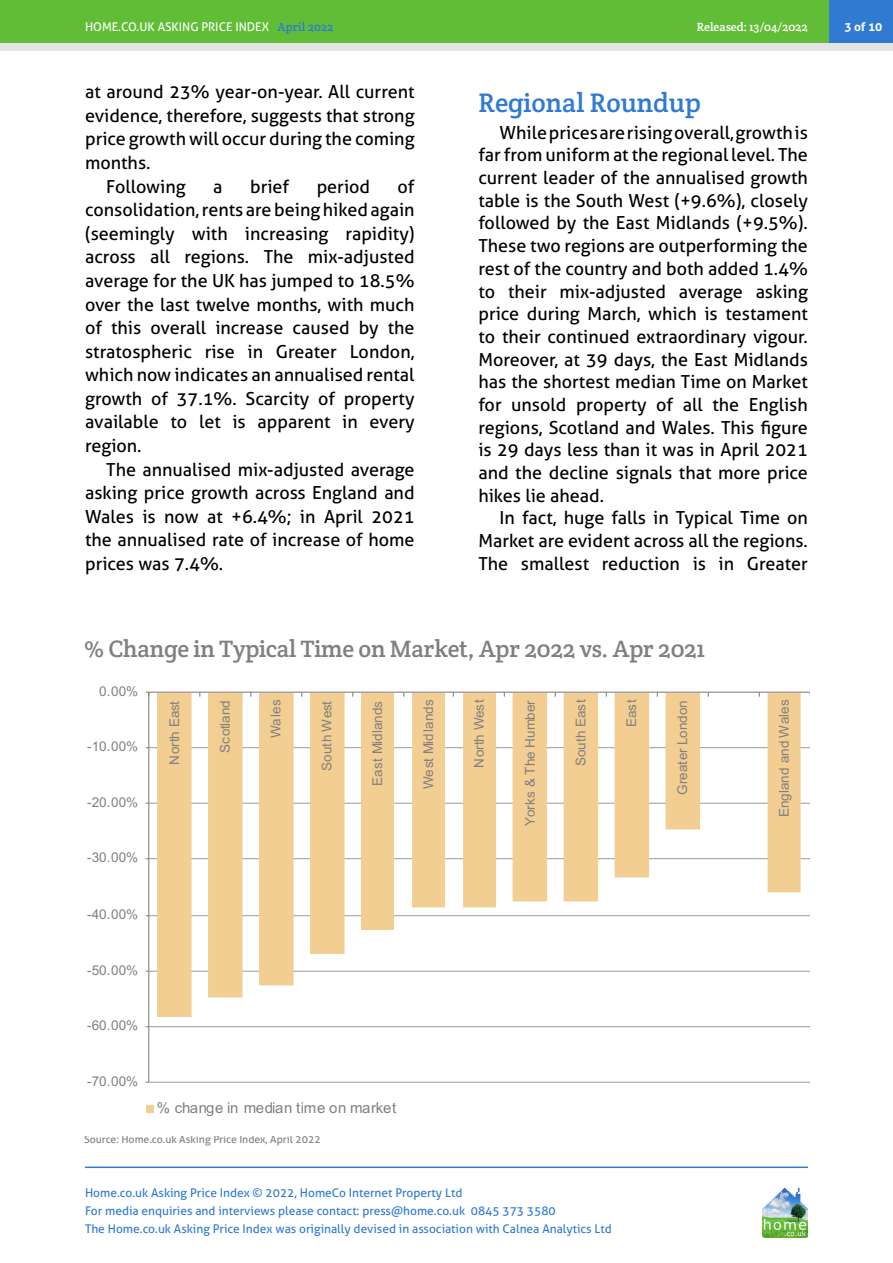
<style>
.page{position:relative;width:893px;height:1263px;background:#fff}
.page>*{position:absolute;margin:0;border:0;box-sizing:border-box;transform-origin:0 0}
.HAPI_Sub_subhead{font:27px "Crete Round";color:#307ad1}
.HAPI_graphic_title{font:24px "Crete Round";letter-spacing:-.01em;color:#808080}
.HAPI_body{font:18px/23.5px "Aller";color:#000;text-align:justify}
.t1{font:15px "Arial";color:#808080}
.t2{font:13.5px "Arial";color:#808080}
.t3{font:12px/18px "Aller";color:#307ad1}
.t4{font:12px "Aller";color:#fff}
.t5{font:12px "Crete Round";color:#fff}
.t6{font:700 12px "Aller";color:#fff}
.HAPI_Source{font:10.5px "Aller";color:#808080}
.s1{font-family:"Crete Round";color:#307ad1}
</style>
<div class="page">
<hr style="left:85px;top:1166px;width:723px;height:2px;background:#307ad1">
<div style="left:0;top:0;width:893px;height:51px;background:#e4e4e4"></div>
<div style="left:0;top:0;width:893px;height:43px;background:#62bd36"></div>
<img style="left:762px;top:1188px;width:46px;height:49px">
<div style="left:829px;top:0;width:64px;height:43px;background:#307ad1"></div>
<hr style="left:149px;top:1082px;width:661px;height:1px;background:#b3b3b3">
<hr style="left:149px;top:1026px;width:661px;height:1px;background:#b0b0b0">
<hr style="left:149px;top:971px;width:661px;height:1px;background:#b5b5b5">
<hr style="left:149px;top:915px;width:661px;height:1px;background:#afafaf">
<hr style="left:149px;top:858px;width:661px;height:1px;background:#aeaeae">
<hr style="left:149px;top:803px;width:661px;height:1px;background:#b7b7b7">
<hr style="left:149px;top:747px;width:661px;height:1px;background:#acacac">
<svg style="left:157px;top:693px;width:644px;height:324px"></svg>
<hr style="left:148px;top:692px;width:1px;height:390px;background:#868686">
<hr style="left:149px;top:692px;width:661px;height:1px;background:#868686">
<div style="left:147px;top:1105px;width:7px;height:8px;background:#f3ce92"></div>
<p class="t4" style="left:85px;top:19px;width:250px">HOME.CO.UK ASKING PRICE INDEX <span class="s1">April 2022</span></p>
<p class="t5" style="left:697px;top:19px;width:113px">Released: 13/04/2022</p>
<p class="t6" style="left:844px;top:19px;width:39px">3 of 10</p>
<p class="HAPI_body" style="left:85px;top:80px;width:331px">at around 23% year-on-year. All current evidence, therefore, suggests that strong price growth will occur during the coming months.</p>
<p class="HAPI_body" style="left:106px;top:174px;width:81px">Following</p>
<p class="HAPI_body" style="left:213px;top:174px;width:11px">a</p>
<p class="HAPI_body" style="left:250px;top:174px;width:41px">brief</p>
<p class="HAPI_body" style="left:317px;top:174px;width:55px">period</p>
<p class="HAPI_body" style="left:85px;top:174px;width:331px;text-indent:313px">of consolidation, rents are being hiked again (seemingly with increasing rapidity) across all regions. The mix-adjusted average for the UK has jumped to 18.5% over the last twelve months, with much of this overall increase caused by the stratospheric rise in Greater London, which now indicates an annualised rental growth of 37.1%. Scarcity of property available to let is apparent in every region.</p>
<p class="HAPI_body" style="left:85px;top:457px;width:331px;text-indent:21px">The annualised mix-adjusted average asking price growth across England and Wales is now at +6.4%; in April 2021 the annualised rate of increase of home prices was 7.4%.</p>
<p class="HAPI_Sub_subhead" style="left:478px;top:85px;width:224px">Regional Roundup</p>
<p class="HAPI_body" style="left:478px;top:121px;width:331px;line-height:22.6px;text-indent:21px">While prices are rising overall, growth is far from uniform at the regional level. The current leader of the annualised growth table is the South West (+9.6%), closely followed by the East Midlands (+9.5%).<br>These two regions are outperforming the rest of the country and both added 1.4% to their mix-adjusted average asking price during March, which is testament to their continued extraordinary vigour.<br>Moreover, at 39 days, the East Midlands has the shortest median Time on Market for unsold property of all the English regions, Scotland and Wales. This figure is 29 days less than it was in April 2021 and the decline signals that more price hikes lie ahead.</p>
<p class="HAPI_body" style="left:478px;top:507px;width:331px;line-height:22.6px;text-indent:21px">In fact, huge falls in Typical Time on Market are evident across all the regions.<br>The smallest reduction is in Greater</p>
<p class="HAPI_graphic_title" style="left:84px;top:633px;width:622px">% Change in Typical Time on Market, Apr 2022 vs. Apr 2021</p>
<p class="t2" style="left:99px;top:682px;width:41px">0.00%</p>
<p class="t2" style="left:87px;top:737px;width:52px">-10.00%</p>
<p class="t2" style="left:87px;top:793px;width:52px">-20.00%</p>
<p class="t2" style="left:87px;top:848px;width:52px">-30.00%</p>
<p class="t2" style="left:87px;top:905px;width:52px">-40.00%</p>
<p class="t2" style="left:87px;top:961px;width:52px">-50.00%</p>
<p class="t2" style="left:87px;top:1016px;width:52px">-60.00%</p>
<p class="t2" style="left:87px;top:1072px;width:52px">-70.00%</p>
<p class="t2" style="left:165px;top:765px;width:65px;rotate:-90deg">North East</p>
<p class="t2" style="left:216px;top:753px;width:54px;rotate:-90deg">Scotland</p>
<p class="t2" style="left:267px;top:738px;width:40px;rotate:-90deg">Wales</p>
<p class="t2" style="left:317px;top:771px;width:71px;rotate:-90deg">South West</p>
<p class="t2" style="left:368px;top:786px;width:86px;rotate:-90deg">East Midlands</p>
<p class="t2" style="left:419px;top:789px;width:91px;rotate:-90deg">West Midlands</p>
<p class="t2" style="left:470px;top:768px;width:70px;rotate:-90deg">North West</p>
<p class="t2" style="left:521px;top:826px;width:128px;rotate:-90deg">Yorks &amp; The Humber</p>
<p class="t2" style="left:571px;top:766px;width:68px;rotate:-90deg">South East</p>
<p class="t2" style="left:622px;top:727px;width:29px;rotate:-90deg">East</p>
<p class="t2" style="left:673px;top:795px;width:96px;rotate:-90deg">Greater London</p>
<p class="t2" style="left:775px;top:817px;width:119px;rotate:-90deg">England and Wales</p>
<p class="t1" style="left:157px;top:1097px;width:241px">% change in median time on market</p>
<p class="HAPI_Source" style="left:84px;top:1133px;width:238px">Source: Home.co.uk Asking Price Index, April 2022</p>
<p class="t3" style="left:85px;top:1184px;width:528px">Home.co.uk Asking Price Index © 2022, HomeCo Internet Property Ltd<br>For media enquiries and interviews please contact: press@home.co.uk 0845 373 3580<br>The Home.co.uk Asking Price Index was originally devised in association with Calnea Analytics Ltd</p>
</div>
